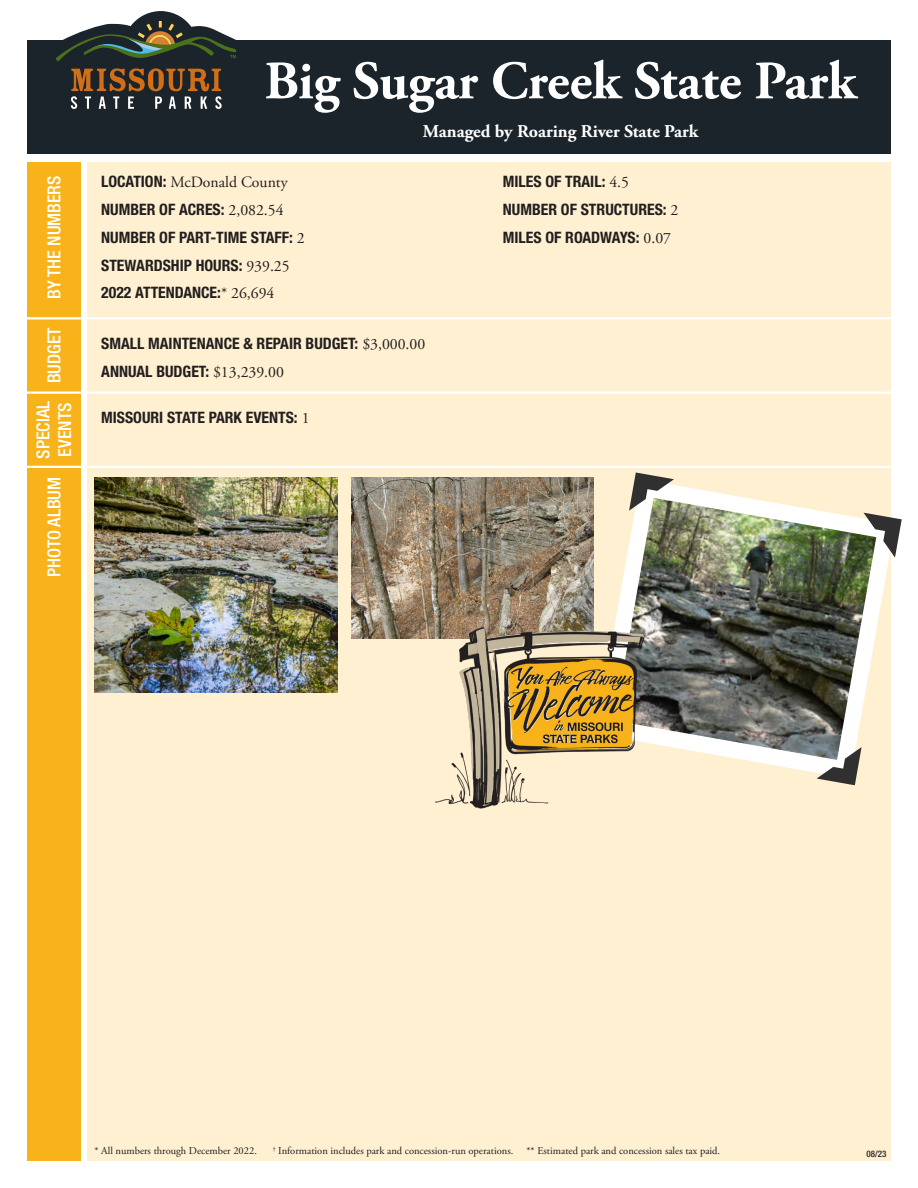
<style>
.page{position:relative;width:918px;height:1188px;background:#fff}
.page>*{position:absolute;margin:0;border:0;box-sizing:border-box;transform-origin:0 0}
.t1{font:700 54px "Adobe Garamond Pro";color:#fff}
.t2{font:500 condensed 18px "Helvetica Neue LT Std";color:#fff}
.t3{font:700 18px "Adobe Garamond Pro";color:#fff}
.Listings{font:700 condensed 15.75px "Helvetica Neue LT Std";color:#231f20}
.Listings-2{font:15.75px "Adobe Garamond Pro";color:#231f20}
.t4{font:10.5px "Adobe Garamond Pro";color:#231f20}
.t5{font:500 condensed 9px "Helvetica Neue LT Std";color:#231f20}
.s1{font-family:"Helvetica Neue LT Std";font-weight:700;font-stretch:condensed}
.s2{font-family:"Adobe Garamond Pro";font-weight:400;font-stretch:normal}
</style>
<div class="page">
<div style="left:27px;top:40px;width:864px;height:114px;background:#1b242b"></div>
<svg style="left:56px;top:11px;width:180px;height:98px"></svg>
<div style="left:88px;top:162px;width:803px;height:999px;background:#fef0d1"></div>
<div style="left:27px;top:162px;width:54px;height:999px;background:#f9b31a"></div>
<hr style="left:27px;top:317px;width:864px;height:3px;background:#fff">
<svg style="left:674px;top:485px;width:215px;height:294px"></svg>
<img style="left:615px;top:498px;width:261px;height:262px">
<svg style="left:629px;top:473px;width:45px;height:38px;background:#98988d"></svg>
<svg style="left:864px;top:513px;width:38px;height:45px;background:#90918b"></svg>
<svg style="left:817px;top:747px;width:45px;height:38px;background:#959590"></svg>
<img style="left:351px;top:477px;width:243px;height:162px">
<img style="left:95px;top:477px;width:243px;height:216px">
<hr style="left:27px;top:466px;width:864px;height:2px;background:#fff">
<hr style="left:27px;top:392px;width:864px;height:2px;background:#fff">
<img style="left:432px;top:624px;width:216px;height:185px">
<p class="t2" style="left:43px;top:299px;width:125px;rotate:-90deg">BY THE NUMBERS</p>
<p class="t2" style="left:43px;top:383px;width:57px;rotate:-90deg">BUDGET</p>
<p class="t1" style="left:265px;top:50px;width:593px">Big Sugar Creek State Park</p>
<p class="t3" style="left:423px;top:120px;width:277px">Managed by Roaring River State Park</p>
<p class="Listings-2" style="left:101px;top:172px;width:188px"><span class="s1">LOCATION:</span> McDonald County</p>
<p class="Listings" style="left:101px;top:200px;width:184px">NUMBER OF ACRES: <span class="s2">2,082.54</span></p>
<p class="Listings" style="left:101px;top:228px;width:205px">NUMBER OF PART-TIME STAFF: <span class="s2">2</span></p>
<p class="Listings" style="left:101px;top:255px;width:190px">STEWARDSHIP HOURS: <span class="s2">939.25</span></p>
<p class="Listings" style="left:101px;top:283px;width:175px">2022 ATTENDANCE:<span class="s2">* 26,694</span></p>
<p class="Listings" style="left:101px;top:334px;width:326px">SMALL MAINTENANCE &amp; REPAIR BUDGET: <span class="s2">$3,000.00</span></p>
<p class="Listings" style="left:101px;top:362px;width:184px">ANNUAL BUDGET: <span class="s2">$13,239.00</span></p>
<p class="Listings" style="left:503px;top:172px;width:128px">MILES OF TRAIL: <span class="s2">4.5</span></p>
<p class="Listings" style="left:503px;top:199px;width:177px">NUMBER OF STRUCTURES: <span class="s2">2</span></p>
<p class="Listings" style="left:503px;top:227px;width:170px">MILES OF ROADWAYS: <span class="s2">0.07</span></p>
<p class="t2" style="left:33px;top:459px;width:59px;rotate:-90deg">SPECIAL</p>
<p class="t2" style="left:54px;top:457px;width:55px;rotate:-90deg">EVENTS</p>
<p class="Listings" style="left:101px;top:408px;width:210px">MISSOURI STATE PARK EVENTS: <span class="s2">1</span></p>
<p class="t2" style="left:43px;top:577px;width:101px;rotate:-90deg">PHOTO ALBUM</p>
<p class="t4" style="left:94px;top:1144px;width:164px">* All numbers through December 2022.</p>
<p class="t4" style="left:273px;top:1144px;width:242px"><sup>†</sup> Information includes park and concession-run operations.</p>
<p class="t4" style="left:527px;top:1144px;width:195px">** Estimated park and concession sales tax paid.</p>
<p class="t5" style="left:866px;top:1148px;width:21px">08/23</p>
<p class="t5" style="left:871px;top:1148px;width:6px">6</p>
</div>
